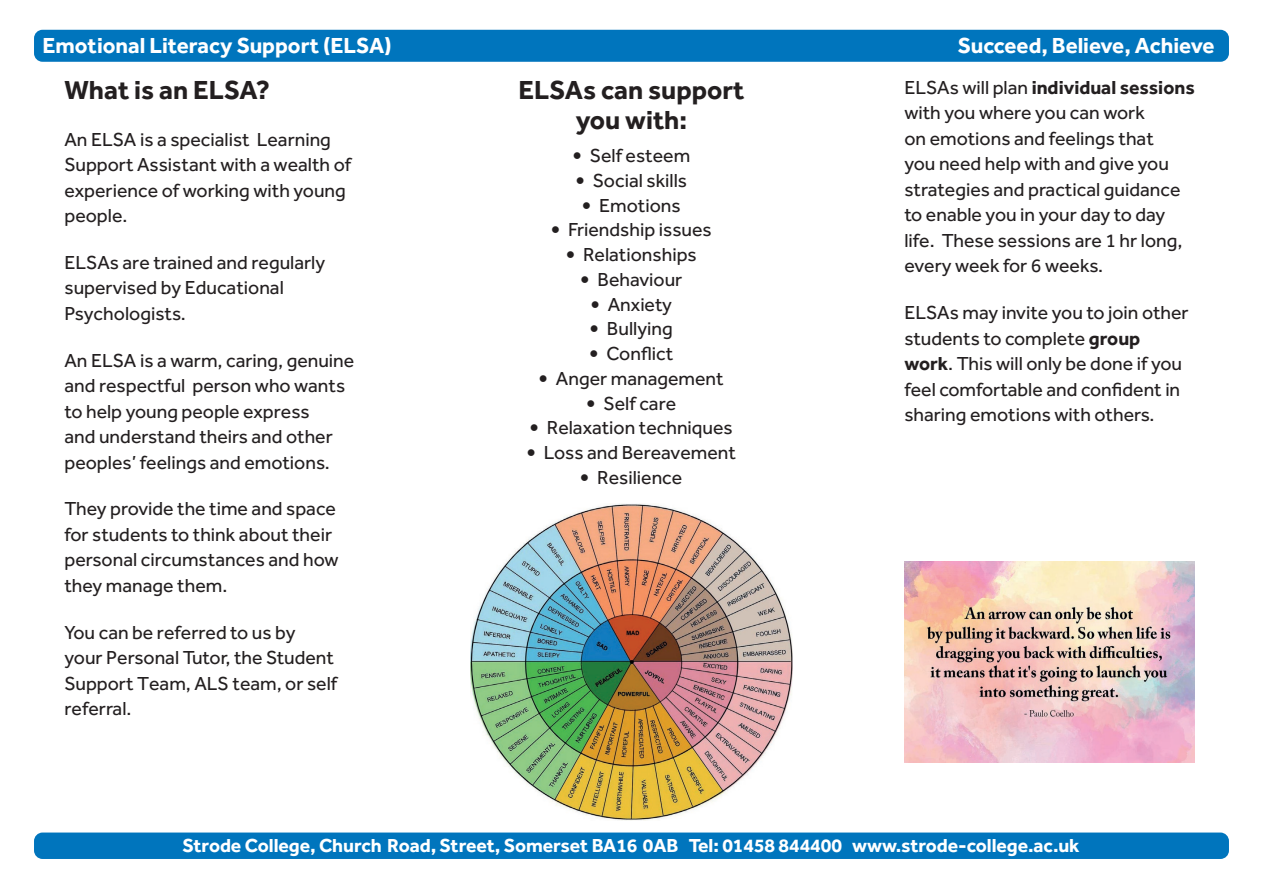
<style>
.page{position:relative;width:1263px;height:893px;background:#fff}
.page>*{position:absolute;margin:0;border:0;box-sizing:border-box;transform-origin:0 0}
.t1{font:700 27px/30px "Effra";color:#231f20;text-align:center}
.t2{font:700 22.5px "Effra";color:#fff}
.t3{font:19.5px/25.5px "Effra";color:#231f20}
.t4{font:700 19.5px "Effra";letter-spacing:-.005em;color:#fff}
.s1{font-family:"Tahoma"}
.s2{font-weight:700}
</style>
<div class="page">
<div style="left:34px;top:832px;width:1195px;height:27px;background:#0075bd;border-radius:9px"></div>
<div style="left:34px;top:30px;width:1195px;height:32px;background:#0075bd;border-radius:9px"></div>
<img style="left:904px;top:561px;width:291px;height:202px">
<img style="left:470px;top:504px;width:323px;height:316px">
<p class="t2" style="left:42px;top:32px;width:351px">Emotional Literacy Support (ELSA)</p>
<p class="t2" style="left:958px;top:32px;width:258px">Succeed, Believe, Achieve</p>
<h1 class="t1" style="left:64px;top:74px;width:207px">What is an ELSA?</h1>
<p class="t3" style="left:64px;top:126px;width:288px">An ELSA is a specialist Learning<br>Support Assistant with a wealth of experience of working with young people.</p>
<p class="t3" style="left:64px;top:249px;width:262px">ELSAs are trained and regularly supervised by Educational<br>Psychologists.</p>
<p class="t3" style="left:64px;top:347px;width:291px">An ELSA is a warm, caring, genuine and respectful person who wants to help young people express<br>and understand theirs and other peoples’ feelings and emotions.</p>
<p class="t3" style="left:64px;top:496px;width:276px">They provide the time and space for students to think about their personal circumstances and how they manage them.</p>
<p class="t3" style="left:64px;top:619px;width:274px">You can be referred to us by your Personal Tutor, the Student<br>Support Team, ALS team, or self referral.</p>
<h1 class="t1" style="left:518px;top:74px;width:228px">ELSAs can support you with:</h1>
<p class="t3" style="left:573px;top:143px;width:119px"><span class="s1">•</span> Self esteem</p>
<p class="t3" style="left:576px;top:167px;width:113px"><span class="s1">•</span> Social skills</p>
<p class="t3" style="left:582px;top:192px;width:100px"><span class="s1">•</span> Emotions</p>
<p class="t3" style="left:551px;top:217px;width:162px"><span class="s1">•</span> Friendship issues</p>
<p class="t3" style="left:566px;top:242px;width:132px"><span class="s1">•</span> Relationships</p>
<p class="t3" style="left:580px;top:266px;width:103px"><span class="s1">•</span> Behaviour</p>
<p class="t3" style="left:591px;top:291px;width:83px"><span class="s1">•</span> Anxiety</p>
<p class="t3" style="left:590px;top:316px;width:84px"><span class="s1">•</span> Bullying</p>
<p class="t3" style="left:589px;top:341px;width:85px"><span class="s1">•</span> Conflict</p>
<p class="t3" style="left:539px;top:365px;width:186px"><span class="s1">•</span> Anger management</p>
<p class="t3" style="left:586px;top:390px;width:91px"><span class="s1">•</span> Self care</p>
<p class="t3" style="left:530px;top:415px;width:204px"><span class="s1">•</span> Relaxation techniques</p>
<p class="t3" style="left:527px;top:440px;width:211px"><span class="s1">•</span> Loss and Bereavement</p>
<p class="t3" style="left:580px;top:464px;width:104px"><span class="s1">•</span> Resilience</p>
<p class="t3" style="left:904px;top:74px;width:292px">ELSAs will plan <span class="s2">individual sessions </span>with you where you can work<br>on emotions and feelings that<br>you need help with and give you strategies and practical guidance to enable you in your day to day life. These sessions are 1 hr long, every week for 6 weeks.</p>
<p class="t3" style="left:904px;top:300px;width:286px">ELSAs may invite you to join other students to complete <span class="s2">group work</span>. This will only be done if you feel comfortable and confident in sharing emotions with others.</p>
<p class="t4" style="left:183px;top:834px;width:899px">Strode College, Church Road, Street, Somerset BA16 0AB Tel: 01458 844400 www.strode-college.ac.uk</p>
</div>
